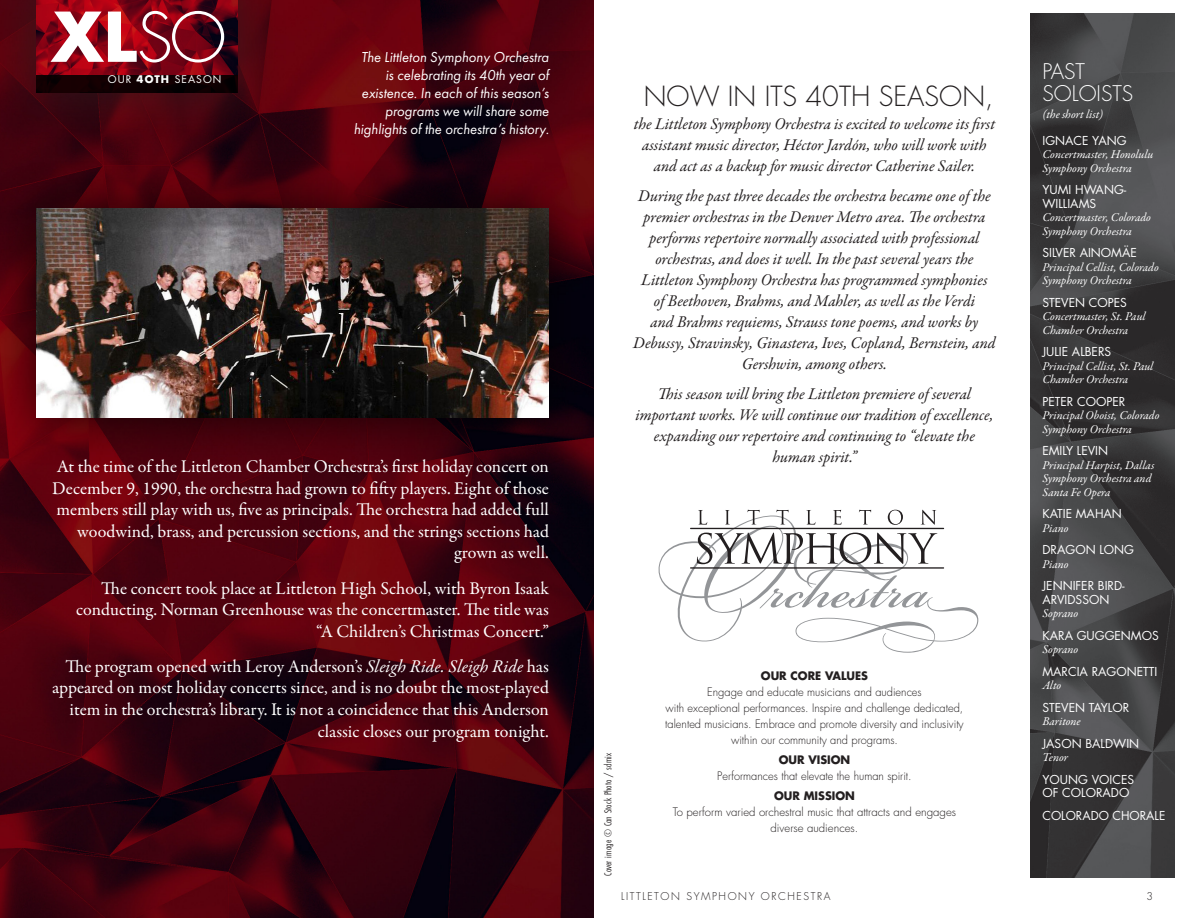
<style>
.page{position:relative;width:1188px;height:918px;background:#fff}
.page>*{position:absolute;margin:0;border:0;box-sizing:border-box;transform-origin:0 0}
.t1{font:700 66.75px "Futura Std";color:#fff}
.Body{font:300 27px "Futura Std";color:#231f20}
.t2{font:300 21px/22.5px "Futura Std";color:#fff}
.t3{font:18px/21.6px "Garamond Premr Pro";color:#fff;text-align:right}
.Body-2{font:italic 16.5px/21px "Garamond Premr Pro";letter-spacing:-.005em;color:#231f20;text-align:center}
.t4{font:italic 15px/18px "Futura PT";color:#fff;text-align:right}
.Soloist_Instrument{font:italic 12px/13.5px "Garamond Premr Pro";letter-spacing:-.005em;color:#fff}
.Soloist{font:12px/13.5px "Futura Std";color:#fff}
.t5{font:300 11.4px/15.9px "Futura Std";color:#231f20;text-align:center}
.t6{font:700 11.4px "Futura Std";color:#231f20}
.Soloist_Instrument-2{font:10.5px "Futura PT Cond";letter-spacing:.015em;color:#231f20}
.t7{font:300 10.5px "Futura Std";letter-spacing:.15em;color:#231f20}
.t8{font:700 10.2px "Futura Std";color:#fff}
.t9{font:10.2px "Futura Std";letter-spacing:.1em;color:#fff}
.s1{font-weight:300}
.s2{font-weight:400}
.s3{font-style:italic}
</style>
<div class="page">
<img style="left:1030px;top:14px;width:144px;height:864px">
<svg style="left:658px;top:510px;width:320px;height:143px"></svg>
<img style="left:0;top:0;width:594px;height:918px">
<div style="left:0;top:158px;width:600px;height:311px;background:#000;opacity:.75"></div>
<img style="left:36px;top:208px;width:513px;height:210px">
<div style="left:0;top:0;width:288px;height:143px;background:#231f20;opacity:.75"></div>
<img style="left:36px;top:0;width:201px;height:75px">
<div style="left:36px;top:75px;width:201px;height:17px;background:linear-gradient(to right,#150002,#0b0002)"></div>
<p class="t1" style="left:51px;top:-8px;width:177px">XL<span class="s1">SO</span></p>
<p class="t8" style="left:108px;top:72px;width:63px"><span class="s2">OUR</span> 4OTH</p>
<p class="t9" style="left:175px;top:73px;width:48px">SEASON</p>
<p class="t4" style="left:354px;top:48px;width:197px">The Littleton Symphony Orchestra is celebrating its 40th year of existence. In each of this season’s programs we will share some highlights of the orchestra’s history.</p>
<p class="t3" style="left:52px;top:456px;width:498px">At the time of the Littleton Chamber Orchestra’s first holiday concert on December 9, 1990, the orchestra had grown to fifty players. Eight of those members still play with us, five as principals. The orchestra had added full woodwind, brass, and percussion sections, and the strings sections had grown as well.</p>
<p class="t3" style="left:76px;top:578px;width:474px">The concert took place at Littleton High School, with Byron Isaak conducting. Norman Greenhouse was the concertmaster. The title was “A Children’s Christmas Concert.”</p>
<p class="t3" style="left:52px;top:656px;width:498px">The program opened with Leroy Anderson’s <span class="s3">Sleigh Ride. Sleigh Ride</span> has appeared on most holiday concerts since, and is no doubt the most-played item in the orchestra’s library. It is not a coincidence that this Anderson classic closes our program tonight.</p>
<p class="Soloist_Instrument-2" style="left:602px;top:876px;width:124px;rotate:-90deg">Cover image © Can Stock Photo / sdmix</p>
<p class="Body" style="left:644px;top:80px;width:351px">NOW IN ITS 40TH SEASON,</p>
<p class="Body-2" style="left:634px;top:114px;width:363px">the Littleton Symphony Orchestra is excited to welcome its first assistant music director, Héctor Jardón, who will work with and act as a backup for music director Catherine Sailer.</p>
<p class="Body-2" style="left:633px;top:186px;width:364px">During the past three decades the orchestra became one of the premier orchestras in the Denver Metro area. The orchestra performs repertoire normally associated with professional orchestras, and does it well. In the past several years the Littleton Symphony Orchestra has programmed symphonies<br>of Beethoven, Brahms, and Mahler, as well as the Verdi<br>and Brahms requiems, Strauss tone poems, and works by Debussy, Stravinsky, Ginastera, Ives, Copland, Bernstein, and Gershwin, among others.</p>
<p class="Body-2" style="left:636px;top:384px;width:359px">This season will bring the Littleton premiere of several important works. We will continue our tradition of excellence, expanding our repertoire and continuing to “elevate the human spirit.”</p>
<p class="t6" style="left:761px;top:668px;width:109px">OUR CORE VALUES</p>
<p class="t5" style="left:665px;top:684px;width:300px">Engage and educate musicians and audiences<br>with exceptional performances. Inspire and challenge dedicated, talented musicians. Embrace and promote diversity and inclusivity within our community and programs.</p>
<p class="t6" style="left:779px;top:752px;width:73px">OUR VISION</p>
<p class="t5" style="left:717px;top:768px;width:196px">Performances that elevate the human spirit.</p>
<p class="t6" style="left:774px;top:788px;width:82px">OUR MISSION</p>
<p class="t5" style="left:673px;top:804px;width:285px">To perform varied orchestral music that attracts and engages diverse audiences.</p>
<p class="t2" style="left:1042px;top:61px;width:92px">PAST<br>SOLOISTS</p>
<p class="Soloist_Instrument" style="left:1042px;top:108px;width:62px">(the short list)</p>
<p class="Soloist" style="left:1042px;top:134px;width:86px">IGNACE YANG</p>
<p class="Soloist_Instrument" style="left:1042px;top:148px;width:112px">Concertmaster, Honolulu<br>Symphony Orchestra</p>
<p class="Soloist" style="left:1042px;top:183px;width:85px">YUMI HWANG-<br>WILLIAMS</p>
<p class="Soloist_Instrument" style="left:1042px;top:211px;width:110px">Concertmaster, Colorado<br>Symphony Orchestra</p>
<p class="Soloist" style="left:1042px;top:246px;width:96px">SILVER AINOMÄE</p>
<p class="Soloist_Instrument" style="left:1042px;top:261px;width:118px">Principal Cellist, Colorado<br>Symphony Orchestra</p>
<p class="Soloist" style="left:1042px;top:296px;width:86px">STEVEN COPES</p>
<p class="Soloist_Instrument" style="left:1042px;top:310px;width:105px">Concertmaster, St. Paul<br>Chamber Orchestra</p>
<p class="Soloist" style="left:1042px;top:345px;width:70px">JULIE ALBERS</p>
<p class="Soloist_Instrument" style="left:1042px;top:360px;width:112px">Principal Cellist, St. Paul<br>Chamber Orchestra</p>
<p class="Soloist" style="left:1042px;top:395px;width:84px">PETER COOPER</p>
<p class="Soloist_Instrument" style="left:1042px;top:409px;width:119px">Principal Oboist, Colorado<br>Symphony Orchestra</p>
<p class="Soloist" style="left:1042px;top:444px;width:67px">EMILY LEVIN</p>
<p class="Soloist_Instrument" style="left:1042px;top:459px;width:113px">Principal Harpist, Dallas<br>Symphony Orchestra and<br>Santa Fe Opera</p>
<p class="Soloist" style="left:1042px;top:507px;width:81px">KATIE MAHAN</p>
<p class="Soloist_Instrument" style="left:1042px;top:522px;width:28px">Piano</p>
<p class="Soloist" style="left:1042px;top:543px;width:93px">DRAGON LONG</p>
<p class="Soloist_Instrument" style="left:1042px;top:558px;width:28px">Piano</p>
<p class="Soloist" style="left:1042px;top:579px;width:84px">JENNIFER BIRD-<br>ARVIDSSON</p>
<p class="Soloist_Instrument" style="left:1042px;top:607px;width:37px">Soprano</p>
<p class="Soloist" style="left:1042px;top:629px;width:118px">KARA GUGGENMOS</p>
<p class="Soloist_Instrument" style="left:1042px;top:643px;width:37px">Soprano</p>
<p class="Soloist" style="left:1042px;top:665px;width:116px">MARCIA RAGONETTI</p>
<p class="Soloist_Instrument" style="left:1042px;top:679px;width:20px">Alto</p>
<p class="Soloist" style="left:1042px;top:701px;width:88px">STEVEN TAYLOR</p>
<p class="Soloist_Instrument" style="left:1042px;top:715px;width:40px">Baritone</p>
<p class="Soloist" style="left:1042px;top:737px;width:98px">JASON BALDWIN</p>
<p class="Soloist_Instrument" style="left:1042px;top:751px;width:27px">Tenor</p>
<p class="Soloist" style="left:1042px;top:773px;width:93px">YOUNG VOICES<br>OF COLORADO</p>
<p class="Soloist" style="left:1042px;top:809px;width:124px">COLORADO CHORALE</p>
<p class="t7" style="left:621px;top:889px;width:211px">LITTLETON SYMPHONY ORCHESTRA</p>
<p class="t7" style="left:1146px;top:889px;width:8px">3</p>
</div>
